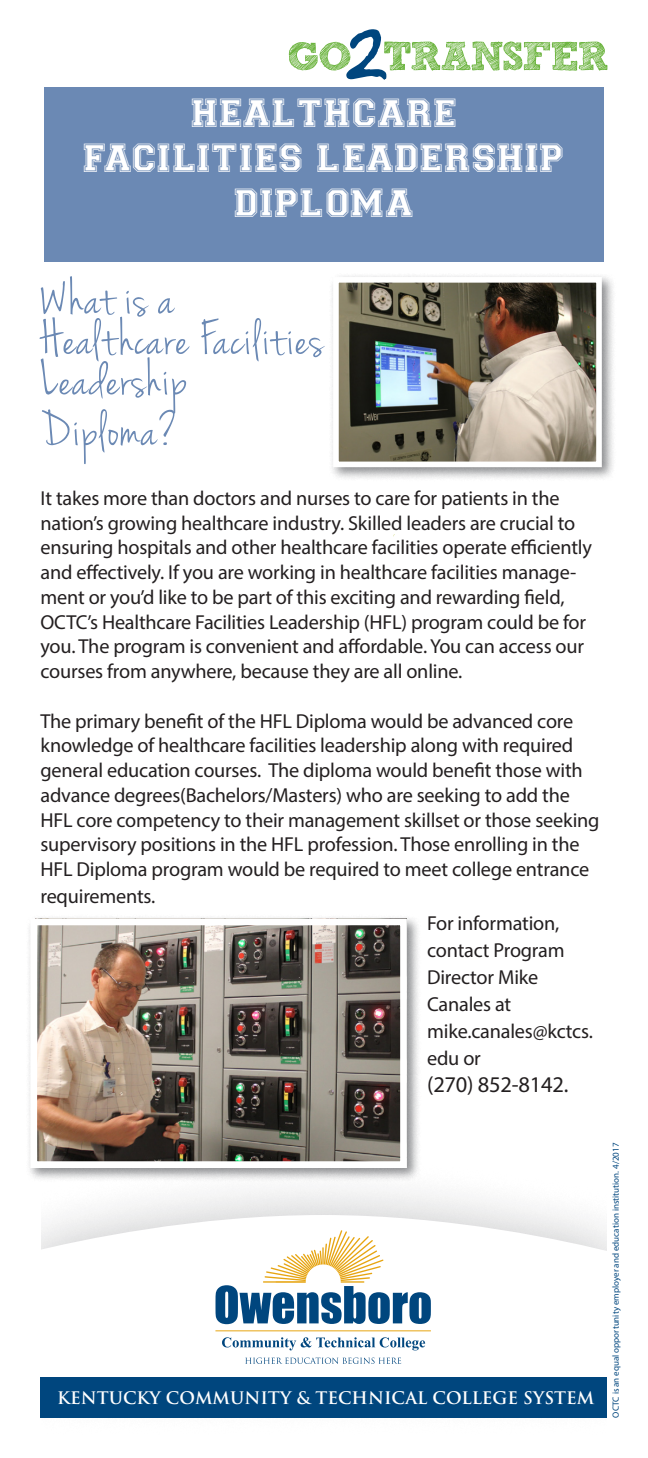
<style>
.page{position:relative;width:648px;height:1458px;background:#fff}
.page>*{position:absolute;margin:0;border:0;box-sizing:border-box;transform-origin:0 0}
.t1{font:51.75px/40.5px "Jenna Sue";letter-spacing:.03em;color:#6b89b4}
.t2{font:40.5px "Varsity";letter-spacing:.03em;color:#fff}
.t3{font:22.5px "Myriad Pro";letter-spacing:-.01em;color:#231f20}
.t4{font:20.25px/24.8px "Myriad Pro";letter-spacing:-.01em;color:#231f20}
.t5{font:700 16.88px "Trajan Pro";color:#fff}
.t6{font:9px "Myriad Pro";color:#00467e}
</style>
<div class="page">
<div style="left:0;top:1156px;width:648px;height:281px;background:#1a1c21;opacity:.25"></div>
<svg style="left:40px;top:1215px;width:568px;height:162px"></svg>
<div style="left:0;top:1134px;width:40px;height:324px;background:#fff"></div>
<div style="left:608px;top:1134px;width:40px;height:324px;background:#fff"></div>
<div style="left:40px;top:1377px;width:568px;height:41px;background:#00467e"></div>
<div style="left:26px;top:914px;width:396px;height:268px;background:#1a1c21;opacity:.5"></div>
<img style="left:38px;top:927px;width:361px;height:233px">
<div style="left:30px;top:919px;width:377px;height:249px;border:7px solid #fff"></div>
<div style="left:329px;top:273px;width:288px;height:209px;background:#1a1c21;opacity:.5"></div>
<img style="left:340px;top:284px;width:255px;height:176px">
<div style="left:333px;top:277px;width:269px;height:190px;border:6px solid #fff"></div>
<svg style="left:289px;top:29px;width:318px;height:51px"></svg>
<hr style="left:215px;top:1330px;width:216px;height:1px;background:#e7a512">
<svg style="left:245px;top:1358px;width:156px;height:6px"></svg>
<svg style="left:216px;top:1230px;width:215px;height:94px"></svg>
<svg style="left:222px;top:1337px;width:203px;height:13px"></svg>
<div style="left:44px;top:88px;width:560px;height:174px;background:#6b89b4"></div>
<p class="t2" style="left:192px;top:88px;width:266px">HEALTHCARE</p>
<p class="t2" style="left:84px;top:133px;width:482px">FACILITIES LEADERSHIP</p>
<p class="t2" style="left:235px;top:178px;width:180px">DIPLOMA</p>
<p class="t1" style="left:40px;top:281px;width:285px">What is a<br>Healthcare Facilities<br>Leadership</p>
<p class="t1" style="left:40px;top:413px;width:139px">Diploma?</p>
<p class="t4" style="left:40px;top:485px;width:553px">It takes more than doctors and nurses to care for patients in the nation’s growing healthcare industry. Skilled leaders are crucial to ensuring hospitals and other healthcare facilities operate efficiently and effectively. If you are working in healthcare facilities manage&shy;ment or you’d like to be part of this exciting and rewarding field, OCTC’s Healthcare Facilities Leadership (HFL) program could be for you. The program is convenient and affordable. You can access our courses from anywhere, because they are all online.</p>
<p class="t4" style="left:40px;top:708px;width:561px">The primary benefit of the HFL Diploma would be advanced core knowledge of healthcare facilities leadership along with required general education courses. The diploma would benefit those with advance degrees(Bachelors/Masters) who are seeking to add the HFL core competency to their management skillset or those seeking supervisory positions in the HFL profession. Those enrolling in the HFL Diploma program would be required to meet college entrance</p>
<p class="t4" style="left:40px;top:884px;width:116px">requirements.</p>
<p class="t4" style="left:427px;top:909px;width:139px;line-height:27px">For information, contact Program<br>Director Mike<br>Canales at</p>
<p class="t4" style="left:427px;top:1017px;width:167px;line-height:27px">mike.canales@kctcs. edu or</p>
<p class="t3" style="left:427px;top:1071px;width:143px">(270) 852-8142.</p>
<p class="t5" style="left:57px;top:1387px;width:539px">KENTUCKY COMMUNITY &amp; TECHNICAL COLLEGE SYSTEM</p>
<p class="t6" style="left:610px;top:1418px;width:276px;rotate:-90deg">OCTC is an equal opportunity employer and education institution. 4/2017</p>
</div>
